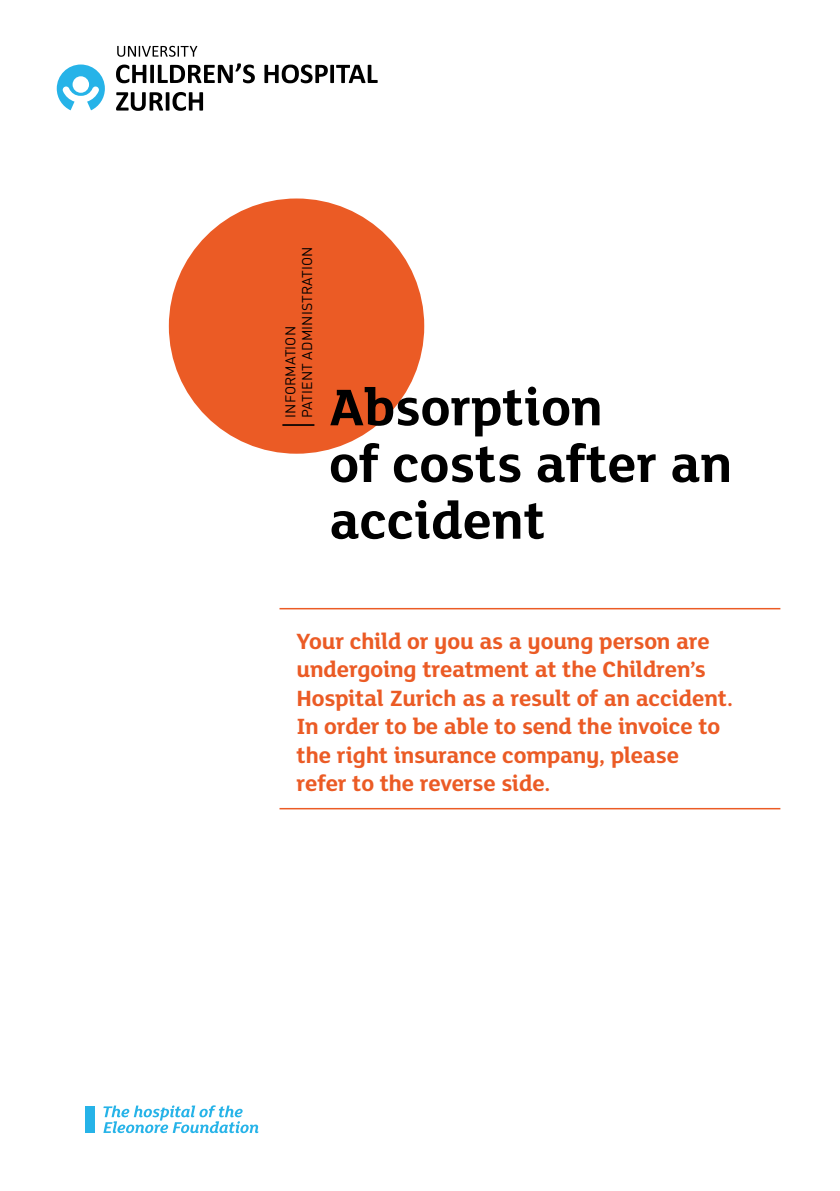
<style>
.page{position:relative;width:840px;height:1191px;background:#fff}
.page>*{position:absolute;margin:0;border:0;box-sizing:border-box;transform-origin:0 0}
.t1{font:700 56px/56.6px "FS Lola";color:#000}
.t2{font:700 24px/28.4px "FS Lola";letter-spacing:-.01em;color:#eb5b25}
.t3{font:14px/16.8px "DIN Pro";letter-spacing:.01em;color:#000}
</style>
<div class="page">
<div style="left:169px;top:198px;width:255px;height:256px;background:#eb5b25;border-radius:50%"></div>
<div style="left:85px;top:1106px;width:9px;height:27px;background:#26b3e8"></div>
<svg style="left:103px;top:1105px;width:155px;height:28px"></svg>
<svg style="left:57px;top:64px;width:48px;height:46px"></svg>
<svg style="left:117px;top:46px;width:80px;height:11px"></svg>
<svg style="left:116px;top:63px;width:139px;height:20px"></svg>
<svg style="left:264px;top:65px;width:113px;height:18px"></svg>
<svg style="left:116px;top:92px;width:87px;height:19px"></svg>
<hr style="left:279px;top:608px;width:501px;height:1px;background:#eb5b25">
<hr style="left:279px;top:808px;width:501px;height:1px;background:#eb5b25">
<hr style="left:282px;top:424px;width:32px;height:2px;background:#000">
<p class="t3" style="left:280px;top:418px;width:173px;rotate:-90deg">INFORMATION<br>PATIENT ADMINISTRATION</p>
<h1 class="t1" style="left:329px;top:376px;width:404px">Absorption<br>of costs after an accident</h1>
<p class="t2" style="left:296px;top:626px;width:438px">Your child or you as a young person are undergoing treatment at the Children’s Hospital Zurich as a result of an accident.<br>In order to be able to send the invoice to the right insurance company, please refer to the reverse side.</p>
</div>
